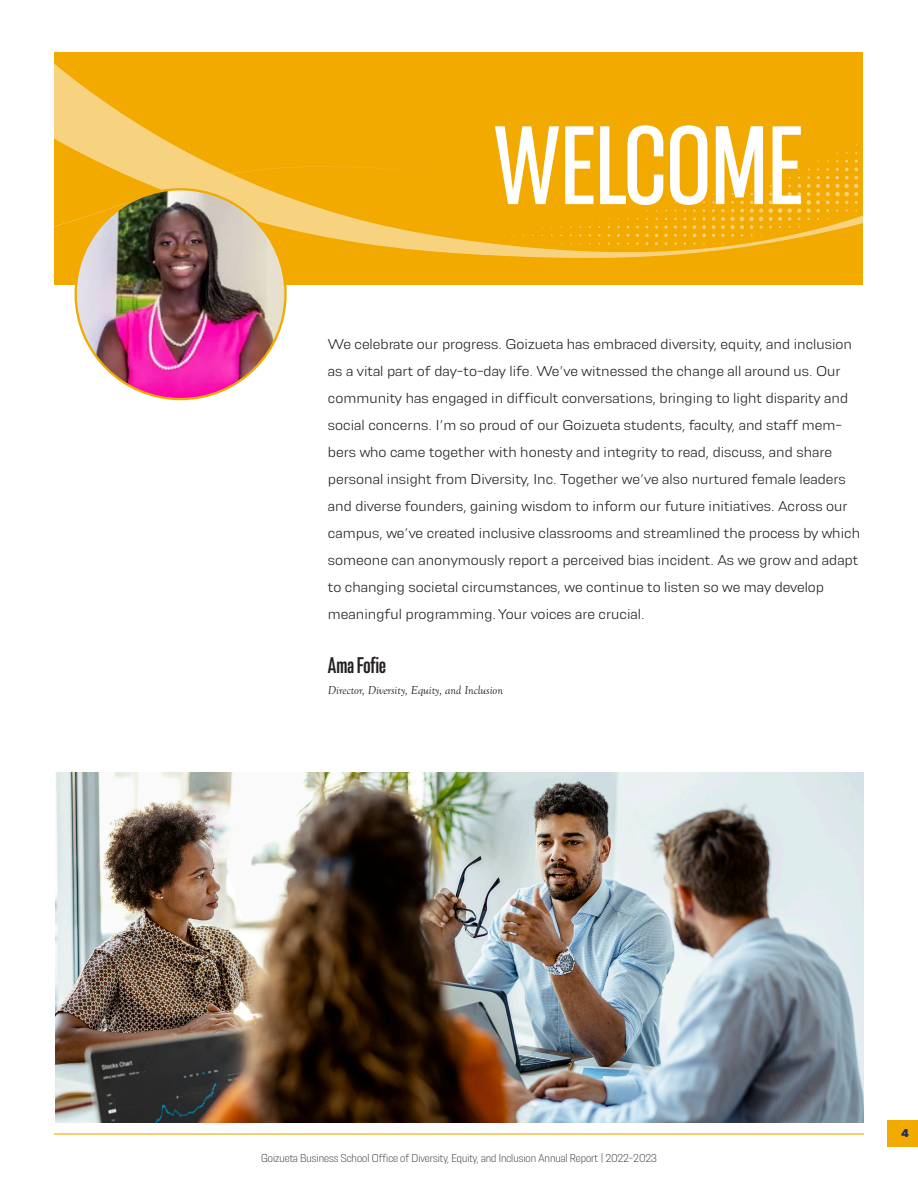
<style>
.page{position:relative;width:918px;height:1188px;background:#fff}
.page>*{position:absolute;margin:0;border:0;box-sizing:border-box;transform-origin:0 0}
.t1{font:500 condensed 118.2px "Resolve";color:#fff}
.Body_Text{font:700 condensed 24px "Resolve";color:#231f20}
.Body_Text-2{font:300 15px/27px "Resolve";color:#231f20}
.t2{font:12px "Resolve Light Nrw";color:#231f20}
.Body_Text-3{font:italic 12px "Goudy Old Sty";color:#231f20}
.t3{font:800 12px "Resolve";color:#252d64}
</style>
<div class="page">
<div style="left:887px;top:1120px;width:31px;height:28px;background:#f2a900"></div>
<hr style="left:54px;top:1133px;width:810px;height:2px;background:#f2a900">
<div style="left:55px;top:53px;width:808px;height:232px;background:#f2a900"></div>
<svg style="left:54px;top:52px;width:809px;height:206px"></svg>
<svg style="left:769px;top:135px;width:94px;height:141px"></svg>
<img style="left:76px;top:189px;width:209px;height:210px;border-radius:105px">
<img style="left:56px;top:772px;width:807px;height:350px">
<p class="t1" style="left:494px;top:104px;width:311px">WELCOME</p>
<p class="Body_Text-2" style="left:328px;top:331px;width:534px">We celebrate our progress. Goizueta has embraced diversity, equity, and inclusion as a vital part of day-to-day life. We’ve witnessed the change all around us. Our community has engaged in difficult conversations, bringing to light disparity and social concerns. I’m so proud of our Goizueta students, faculty, and staff mem&shy;bers who came together with honesty and integrity to read, discuss, and share personal insight from Diversity, Inc. Together we’ve also nurtured female leaders and diverse founders, gaining wisdom to inform our future initiatives. Across our campus, we’ve created inclusive classrooms and streamlined the process by which someone can anonymously report a perceived bias incident. As we grow and adapt to changing societal circumstances, we continue to listen so we may develop meaningful programming. Your voices are crucial.</p>
<p class="Body_Text" style="left:328px;top:653px;width:59px">Ama Fofie</p>
<p class="Body_Text-3" style="left:328px;top:684px;width:177px">Director, Diversity, Equity, and Inclusion</p>
<p class="t2" style="left:261px;top:1152px;width:397px">Goizueta Business School Office of Diversity, Equity, and Inclusion Annual Report | 2022-2023</p>
<p class="t3" style="left:902px;top:1127px;width:9px">4</p>
</div>
